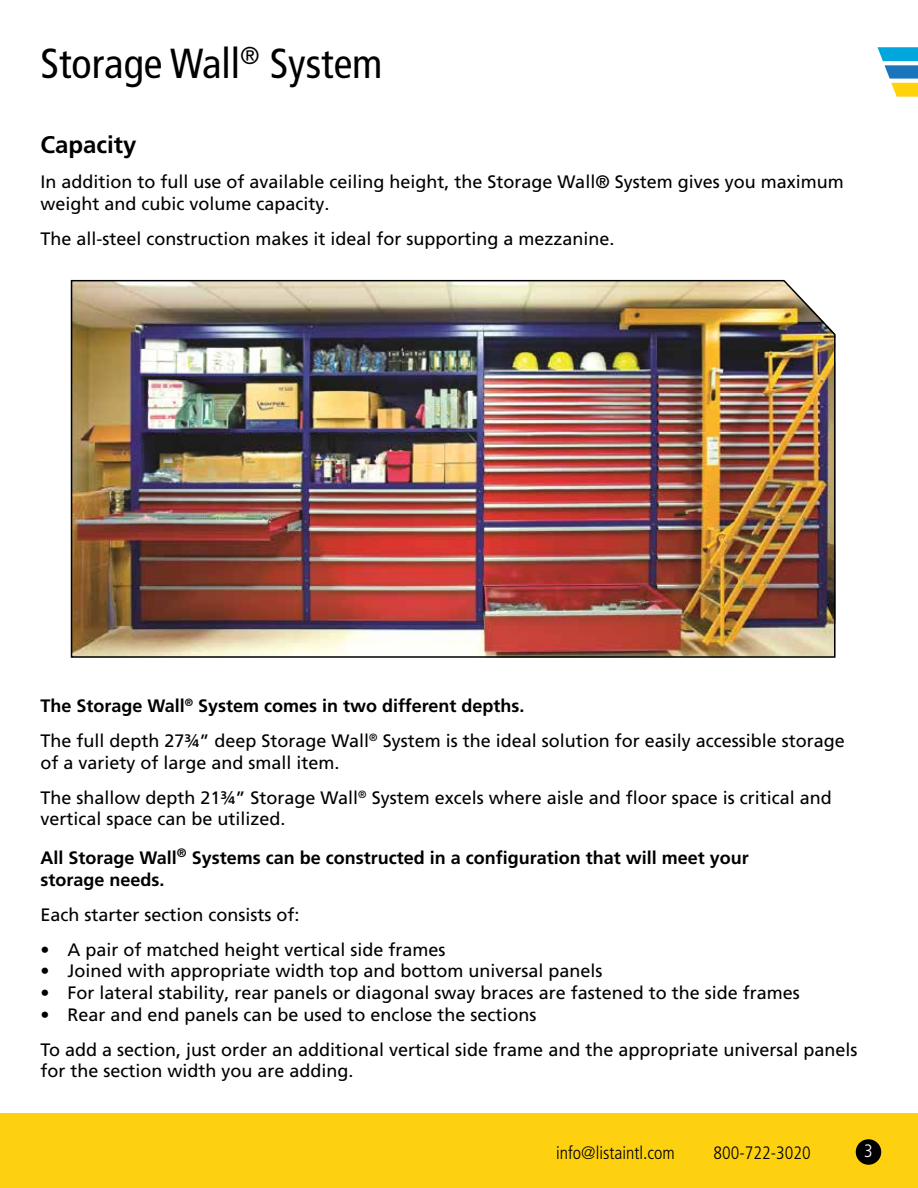
<style>
.page{position:relative;width:918px;height:1188px;background:#fff}
.page>*{position:absolute;margin:0;border:0;box-sizing:border-box;transform-origin:0 0}
.t1{font:condensed 42px "Frutiger LT Std";color:#000}
.t2{font:700 24px "Frutiger LT Pro";color:#000}
.t3{font:18px/35.1px "Frutiger LT Pro";color:#000}
.t4{font:700 18px/38.7px "Frutiger LT Pro";color:#000}
.t5{font:300 condensed 18px "Frutiger LT Std";color:#000}
.t6{font:300 condensed 18px "Frutiger LT Std";color:#fff}
.s1{font-weight:700}
.s2{font-weight:400}
</style>
<div class="page">
<div style="left:0;top:1114px;width:918px;height:74px;background:#fed110"></div>
<div style="left:856px;top:1139px;width:25px;height:26px;background:#000;border-radius:50%"></div>
<svg style="left:878px;top:47px;width:40px;height:50px"></svg>
<img style="left:70px;top:279px;width:766px;height:379px">
<h1 class="t1" style="left:40px;top:39px;width:344px">Storage Wall<sup>®</sup> System</h1>
<h2 class="t2" style="left:40px;top:131px;width:98px">Capacity</h2>
<p class="t3" style="left:40px;top:171px;width:805px;line-height:21.6px">In addition to full use of available ceiling height, the Storage Wall® System gives you maximum weight and cubic volume capacity.</p>
<p class="t3" style="left:40px;top:221px;width:576px">The all-steel construction makes it ideal for supporting a mezzanine.</p>
<p class="t3" style="left:40px;top:688px;width:806px"><span class="s1">The Storage Wall</span><sup>®</sup> <span class="s1">System comes in two different depths.<br></span>The full depth 27¾” deep Storage Wall<sup>®</sup> System is the ideal solution for easily accessible storage</p>
<p class="t3" style="left:41px;top:745px;width:793px">of a variety of large and small item.<br>The shallow depth 21¾” Storage Wall<sup>®</sup> System excels where aisle and floor space is critical and</p>
<p class="t4" style="left:41px;top:800px;width:710px"><span class="s2">vertical space can be utilized.<br></span>All Storage Wall<sup>®</sup> Systems can be constructed in a configuration that will meet your</p>
<p class="t4" style="left:41px;top:860px;width:126px">storage needs.</p>
<p class="t3" style="left:41px;top:897px;width:261px">Each starter section consists of:</p>
<p class="t3" style="left:41px;top:932px;width:407px">• A pair of matched height vertical side frames</p>
<p class="t3" style="left:41px;top:954px;width:564px">• Joined with appropriate width top and bottom universal panels</p>
<p class="t3" style="left:41px;top:975px;width:761px">• For lateral stability, rear panels or diagonal sway braces are fastened to the side frames</p>
<p class="t3" style="left:41px;top:997px;width:818px">• Rear and end panels can be used to enclose the sections<br>To add a section, just order an additional vertical side frame and the appropriate universal panels</p>
<p class="t3" style="left:41px;top:1054px;width:315px">for the section width you are adding.</p>
<p class="t5" style="left:556px;top:1142px;width:120px">info@listaintl.com</p>
<p class="t5" style="left:714px;top:1142px;width:99px">800-722-3020</p>
<p class="t6" style="left:864px;top:1141px;width:10px">3</p>
</div>
